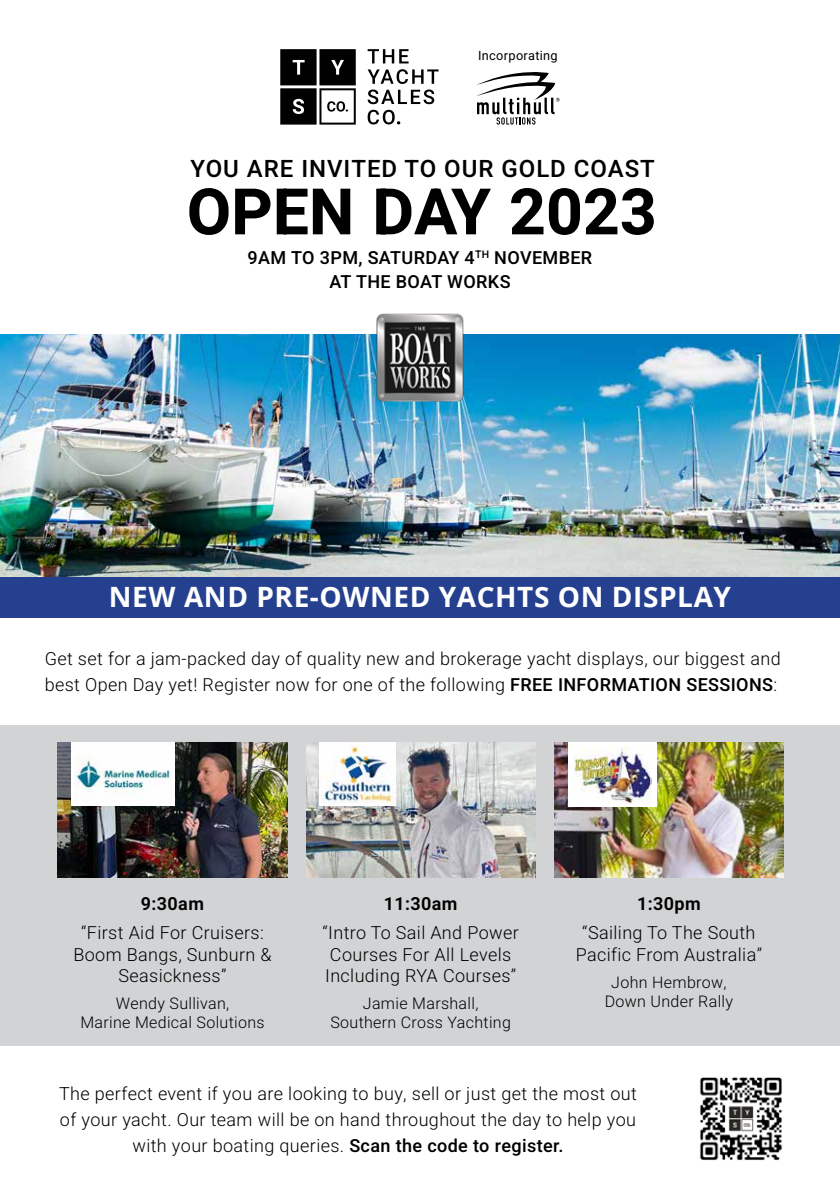
<style>
.page{position:relative;width:840px;height:1191px;background:#fff}
.page>*{position:absolute;margin:0;border:0;box-sizing:border-box;transform-origin:0 0}
.t1{font:700 64.2px "Heebo";color:#000}
.t2{font:700 28px "Open Sans";letter-spacing:.02em;color:#fff}
.t3{font:500 24px "Heebo";letter-spacing:.04em;color:#000}
.t4{font:300 18px/21.6px "Heebo";letter-spacing:.02em;color:#000;text-align:center}
.t5{font:500 18px/24px "Heebo";letter-spacing:.02em;color:#000;text-align:center}
.t6{font:600 18px "Heebo";letter-spacing:.02em;color:#000}
.t7{font:300 16px/19.2px "Heebo";letter-spacing:.02em;color:#000;text-align:center}
.t8{font:12.8px "Heebo";letter-spacing:.025em;color:#000}
.s1{font-weight:500}
</style>
<div class="page">
<div style="left:0;top:725px;width:839px;height:320px;background:#d1d3d5"></div>
<img style="left:0;top:334px;width:839px;height:243px">
<img style="left:376px;top:314px;width:87px;height:87px">
<div style="left:0;top:577px;width:839px;height:40px;background:#25408f"></div>
<svg style="left:367px;top:49px;width:41px;height:14px"></svg>
<svg style="left:367px;top:69px;width:71px;height:35px"></svg>
<svg style="left:280px;top:49px;width:75px;height:76px"></svg>
<svg style="left:367px;top:110px;width:33px;height:14px"></svg>
<svg style="left:477px;top:72px;width:82px;height:53px"></svg>
<img style="left:306px;top:742px;width:229px;height:135px">
<img style="left:319px;top:742px;width:77px;height:63px">
<img style="left:554px;top:742px;width:229px;height:135px">
<div style="left:567px;top:742px;width:89px;height:64px;background:#fff"></div>
<img style="left:573px;top:746px;width:78px;height:57px">
<img style="left:58px;top:742px;width:229px;height:135px">
<div style="left:71px;top:742px;width:103px;height:63px;background:#fff"></div>
<img style="left:74px;top:756px;width:98px;height:38px">
<img style="left:700px;top:1077px;width:82px;height:83px">
<p class="t8" style="left:478px;top:47px;width:81px">Incorporating</p>
<h3 class="t3" style="left:190px;top:152px;width:465px">YOU ARE INVITED TO OUR GOLD COAST</h3>
<h1 class="t1" style="left:187px;top:167px;width:471px">OPEN DAY 2023</h1>
<p class="t5" style="left:247px;top:246px;width:346px">9AM TO 3PM, SATURDAY 4<sup>TH</sup> NOVEMBER<br>AT THE BOAT WORKS</p>
<h2 class="t2" style="left:109px;top:577px;width:623px">NEW AND PRE-OWNED YACHTS ON DISPLAY</h2>
<p class="t4" style="left:45px;top:645px;width:737px;line-height:26px;text-align:left">Get set for a jam-packed day of quality new and brokerage yacht displays, our biggest and best Open Day yet! Register now for one of the following <span class="s1">FREE INFORMATION SESSIONS</span>:</p>
<p class="t6" style="left:141px;top:891px;width:64px">9:30am</p>
<p class="t4" style="left:73px;top:922px;width:200px">“First Aid For Cruisers:<br>Boom Bangs, Sunburn &amp;<br>Seasickness”</p>
<p class="t7" style="left:80px;top:993px;width:186px">Wendy Sullivan,<br>Marine Medical Solutions</p>
<p class="t6" style="left:383px;top:891px;width:75px">11:30am</p>
<p class="t4" style="left:322px;top:922px;width:198px;text-align:left">“Intro To Sail And Power<br>Courses For All Levels<br>Including RYA Courses”</p>
<p class="t7" style="left:330px;top:993px;width:182px">Jamie Marshall,<br>Southern Cross Yachting</p>
<p class="t6" style="left:636px;top:891px;width:65px">1:30pm</p>
<p class="t4" style="left:575px;top:922px;width:188px">“Sailing To The South<br>Pacific From Australia”</p>
<p class="t7" style="left:604px;top:972px;width:130px">John Hembrow,<br>Down Under Rally</p>
<p class="t4" style="left:59px;top:1080px;width:579px;line-height:26px">The perfect event if you are looking to buy, sell or just get the most out of your yacht. Our team will be on hand throughout the day to help you with your boating queries. <span class="s1">Scan the code to register.</span></p>
</div>
